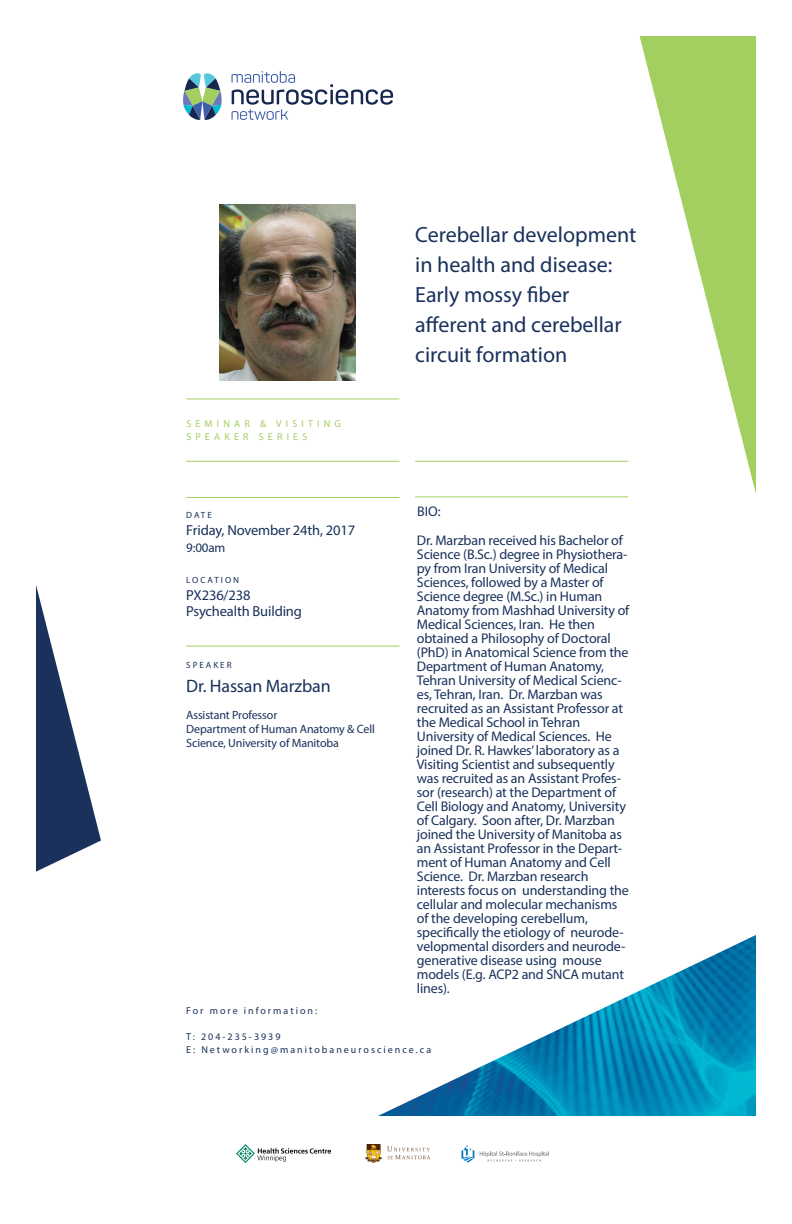
<style>
.page{position:relative;width:792px;height:1224px;background:#fff}
.page>*{position:absolute;margin:0;border:0;box-sizing:border-box;transform-origin:0 0}
.t1{font:22px/30px "Myriad Pro";color:#19315b}
.t2{font:18px "Myriad Pro";letter-spacing:-.01em;color:#19315b}
.t3{font:14.5px/17px "Myriad Pro";letter-spacing:-.01em;color:#19315b}
.t4{font:14px/14px "Myriad Pro";letter-spacing:-.01em;color:#19315b}
.t5{font:13px "Myriad Pro";color:#19315b}
.t6{font:12px/14px "Myriad Pro";letter-spacing:-.01em;color:#19315b}
.t7{font:10px/13px "Myriad Pro";letter-spacing:.2em;color:#19315b}
.t8{font:10px/13px "Myriad Pro";letter-spacing:.42em;color:#a3cf60}
.t9{font:9px "Myriad Pro";letter-spacing:.22em;color:#19315b}
</style>
<div class="page">
<img style="left:378px;top:935px;width:378px;height:181px">
<svg style="left:36px;top:585px;width:65px;height:287px"></svg>
<svg style="left:640px;top:36px;width:116px;height:458px"></svg>
<hr style="left:186px;top:399px;width:213px;height:1px;background:#a3cf60">
<hr style="left:186px;top:461px;width:213px;height:1px;background:#a3cf60">
<hr style="left:415px;top:461px;width:213px;height:1px;background:#a3cf60">
<hr style="left:186px;top:497px;width:213px;height:1px;background:#a3cf60">
<hr style="left:415px;top:497px;width:213px;height:1px;background:#a3cf60">
<hr style="left:186px;top:646px;width:213px;height:1px;background:#a3cf60">
<svg style="left:232px;top:71px;width:161px;height:49px"></svg>
<svg style="left:183px;top:73px;width:39px;height:47px"></svg>
<svg style="left:461px;top:1145px;width:13px;height:18px"></svg>
<svg style="left:480px;top:1151px;width:69px;height:10px"></svg>
<img style="left:366px;top:1144px;width:63px;height:19px">
<img style="left:236px;top:1144px;width:95px;height:19px">
<img style="left:220px;top:204px;width:135px;height:177px">
<p class="t8" style="left:186px;top:417px;width:156px">SEMINAR &amp; VISITING<br>SPEAKER SERIES</p>
<p class="t9" style="left:186px;top:509px;width:27px">DATE</p>
<p class="t3" style="left:186px;top:521px;width:170px">Friday, November 24th, 2017</p>
<p class="t5" style="left:186px;top:540px;width:41px">9:00am</p>
<p class="t9" style="left:186px;top:574px;width:54px">LOCATION</p>
<p class="t3" style="left:186px;top:586px;width:117px">PX236/238<br>Psychealth Building</p>
<p class="t9" style="left:186px;top:659px;width:47px">SPEAKER</p>
<p class="t2" style="left:186px;top:674px;width:146px">Dr. Hassan Marzban</p>
<p class="t6" style="left:186px;top:708px;width:190px">Assistant Professor<br>Department of Human Anatomy &amp; Cell<br>Science, University of Manitoba</p>
<h1 class="t1" style="left:415px;top:219px;width:223px">Cerebellar development in health and disease:<br>Early mossy fiber afferent and cerebellar circuit formation</h1>
<p class="t4" style="left:417px;top:497px;width:208px;line-height:29px">BIO:<br>Dr. Marzban received his Bachelor of</p>
<p class="t4" style="left:417px;top:547px;width:214px">Science (B.Sc.) degree in Physiothera&shy;py from Iran University of Medical Sciences, followed by a Master of Science degree (M.Sc.) in Human Anatomy from Mashhad University of Medical Sciences, Iran. He then obtained a Philosophy of Doctoral (PhD) in Anatomical Science from the Department of Human Anatomy, Tehran University of Medical Scienc&shy;es, Tehran, Iran. Dr. Marzban was recruited as an Assistant Professor at the Medical School in Tehran University of Medical Sciences. He joined Dr. R. Hawkes’ laboratory as a Visiting Scientist and subsequently was recruited as an Assistant Profes&shy;sor (research) at the Department of Cell Biology and Anatomy, University of Calgary. Soon after, Dr. Marzban joined the University of Manitoba as an Assistant Professor in the Depart&shy;ment of Human Anatomy and Cell Science. Dr. Marzban research interests focus on understanding the cellular and molecular mechanisms of the developing cerebellum, specifically the etiology of neurode&shy;velopmental disorders and neurode&shy;generative disease using mouse models (E.g. ACP2 and SNCA mutant lines).</p>
<p class="t7" style="left:186px;top:1004px;width:132px">For more information:</p>
<p class="t7" style="left:186px;top:1030px;width:246px">T: 204-235-3939<br>E: Networking@manitobaneuroscience.ca</p>
</div>
